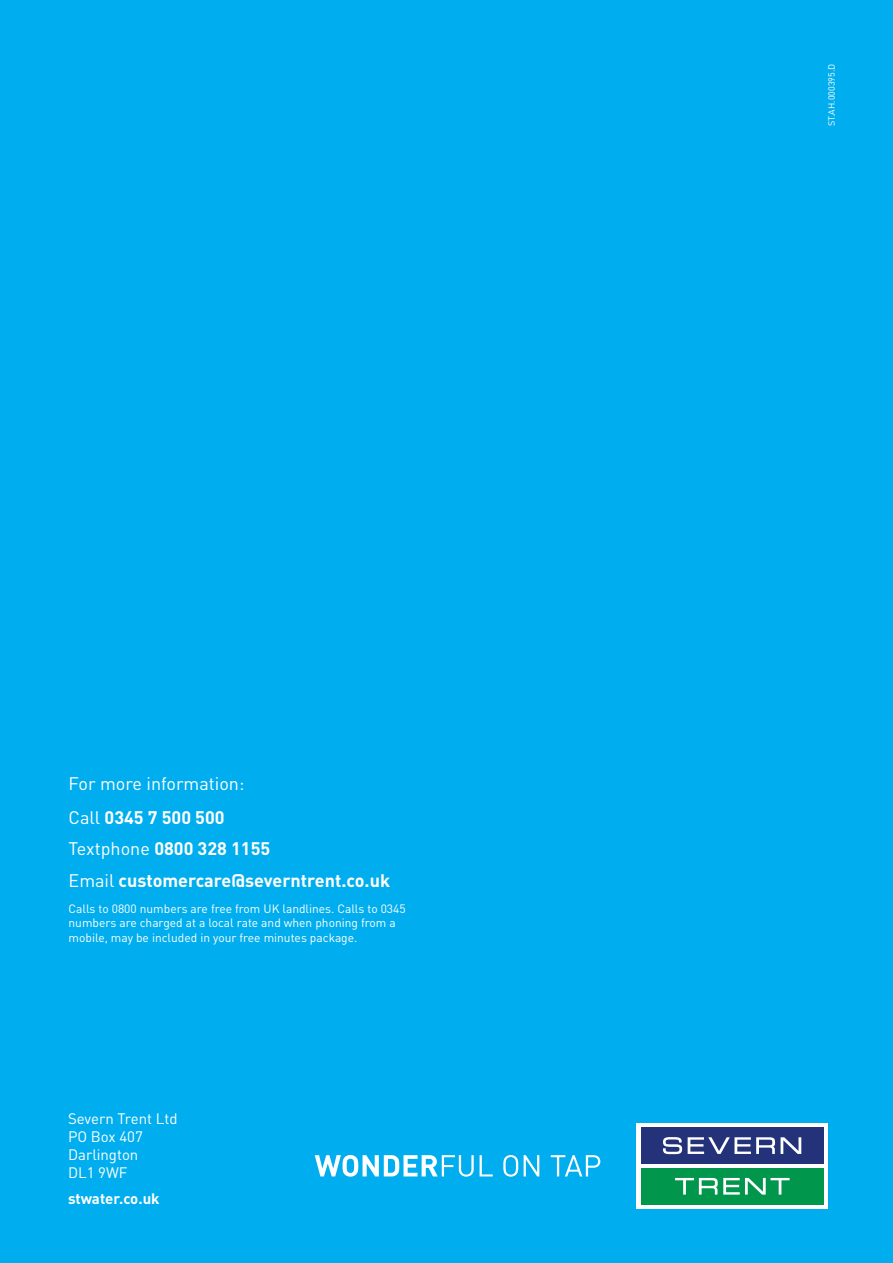
<style>
.page{position:relative;width:893px;height:1263px;background:#00aeef}
.page>*{position:absolute;margin:0;border:0;box-sizing:border-box;transform-origin:0 0}
.t1{font:700 18px/31.3px "DINOT";color:#fff}
.t2{font:18px/33.5px "DINOT";color:#fff}
.t3{font:15px/18px "DINOT";color:#fff}
.t4{font:700 15px "DINOT";color:#fff}
.t5{font:12px/14.4px "DINOT";color:#fff}
.t6{font:9px "DINOT";color:#fff}
.s1{font-weight:700}
.s2{font-weight:400}
</style>
<div class="page">
<div style="left:636px;top:1123px;width:192px;height:85px;background:#fff"></div>
<div style="left:641px;top:1127px;width:183px;height:37px;background:#243279"></div>
<div style="left:641px;top:1168px;width:183px;height:36px;background:#00964c"></div>
<svg style="left:663px;top:1137px;width:19px;height:17px"></svg>
<svg style="left:688px;top:1137px;width:87px;height:17px"></svg>
<svg style="left:781px;top:1137px;width:20px;height:17px"></svg>
<svg style="left:675px;top:1178px;width:115px;height:16px"></svg>
<svg style="left:315px;top:1155px;width:159px;height:22px"></svg>
<svg style="left:480px;top:1155px;width:13px;height:21px"></svg>
<svg style="left:503px;top:1155px;width:15px;height:22px"></svg>
<svg style="left:524px;top:1155px;width:15px;height:21px"></svg>
<svg style="left:551px;top:1155px;width:49px;height:21px"></svg>
<h1 class="t2" style="left:69px;top:767px;width:177px">For more information:<br>Call <span class="s1">0345 7 500 500</span></h1>
<h1 class="t1" style="left:69px;top:832px;width:323px"><span class="s2">Textphone</span> 0800 328 1155<br><span class="s2">Email</span> customercare@severntrent.co.uk</h1>
<p class="t5" style="left:69px;top:901px;width:339px">Calls to 0800 numbers are free from UK landlines. Calls to 0345 numbers are charged at a local rate and when phoning from a mobile, may be included in your free minutes package.</p>
<p class="t3" style="left:68px;top:1110px;width:111px">Severn Trent Ltd<br>PO Box 407<br>Darlington<br>DL1 9WF</p>
<p class="t4" style="left:68px;top:1188px;width:93px">stwater.co.uk</p>
<p class="t6" style="left:826px;top:126px;width:64px;rotate:-90deg">ST.AH.000395.D</p>
</div>
